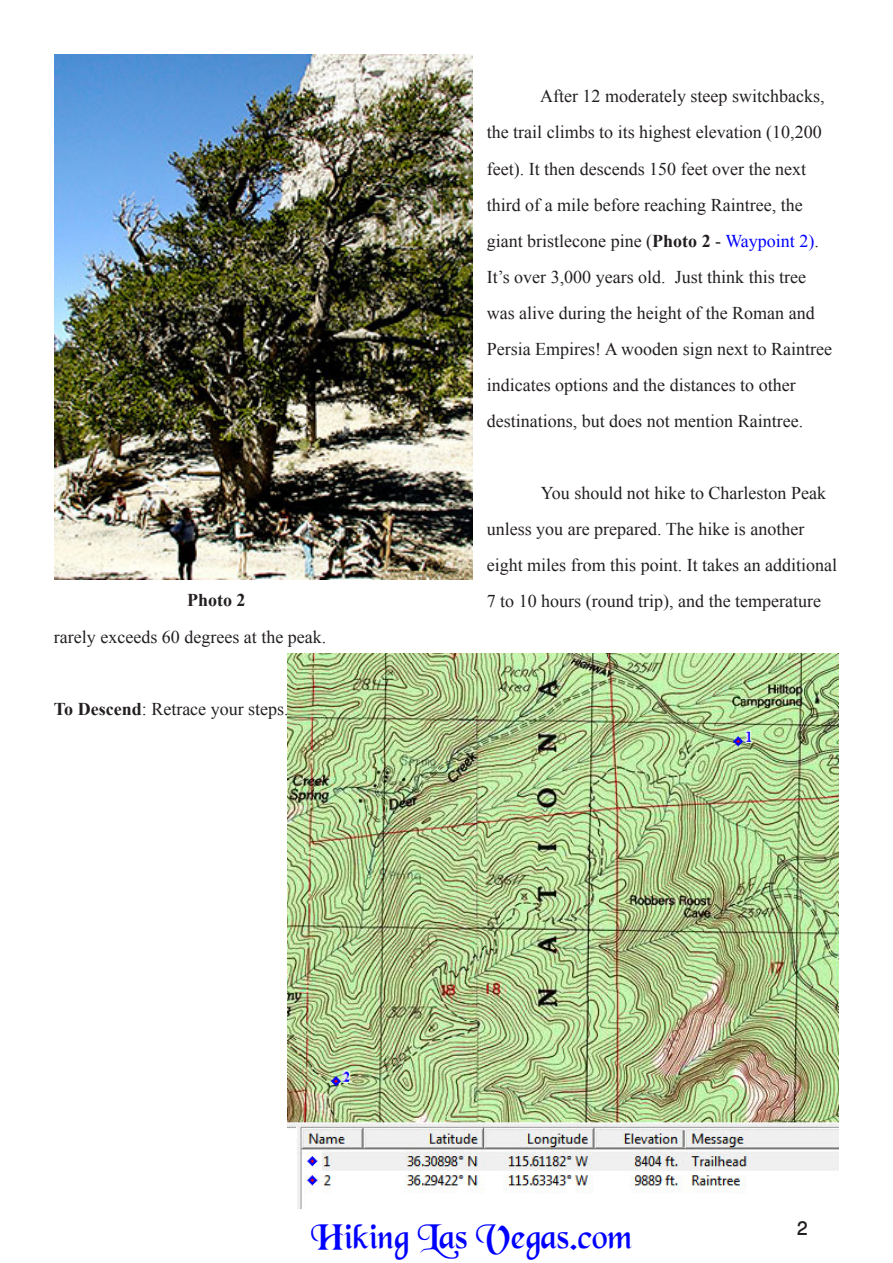
<style>
.page{position:relative;width:893px;height:1263px;background:#fff}
.page>*{position:absolute;margin:0;border:0;box-sizing:border-box;transform-origin:0 0}
.t1{font:36px "Black Chancery";color:#00f}
.t2{font:500 27px "Win Soft Pro";color:#231f20}
.t3{font:18px/36px "Times New Roman";color:#231f20}
.t4{font:700 18px "Times New Roman";color:#231f20}
.s1{font-weight:700}
.s2{color:#00f}
</style>
<div class="page">
<img style="left:54px;top:54px;width:418px;height:525px">
<img style="left:288px;top:653px;width:551px;height:556px">
<p class="t4" style="left:187px;top:588px;width:60px">Photo 2</p>
<p class="t3" style="left:54px;top:618px;width:274px">rarely exceeds 60 degrees at the peak.</p>
<p class="t3" style="left:54px;top:690px;width:236px"><span class="s1">To Descend</span>: Retrace your steps.</p>
<p class="t3" style="left:540px;top:78px;width:286px">After 12 moderately steep switchbacks,</p>
<p class="t3" style="left:487px;top:114px;width:336px">the trail climbs to its highest elevation )10,200</p>
<p class="t3" style="left:487px;top:150px;width:321px">feet I t.) then descends 150 feet over the next</p>
<p class="t3" style="left:487px;top:186px;width:317px">third of a mile before reaching Raintree, the</p>
<p class="t3" style="left:487px;top:222px;width:334px">giant bristlecone pine (<span class="s1">Photo</span> -<span class="s1">2</span> <span class="s2">Waypoint</span> .<span class="s2">(2</span></p>
<p class="t3" style="left:675px;top:258px;width:133px">Just think this tree</p>
<p class="t3" style="left:487px;top:258px;width:347px">It s’ over 3,000 years old.<br>was alive during the height of the Roman and Persia Empires A! wooden sign next to Raintree indicates options and the distances to other destinations, but does not mention Raintree.</p>
<p class="t3" style="left:487px;top:474px;width:352px;text-indent:54px">You should not hike to Charleston Peak unless you are prepared. The hike is another eight miles from this point It. takes an additional to7 10 hours (round trip ,) and the temperature</p>
<h1 class="t1" style="left:311px;top:1218px;width:323px">Hiking La s Vegas.com</h1>
<h2 class="t2" style="left:797px;top:1208px;width:13px">2</h2>
</div>
